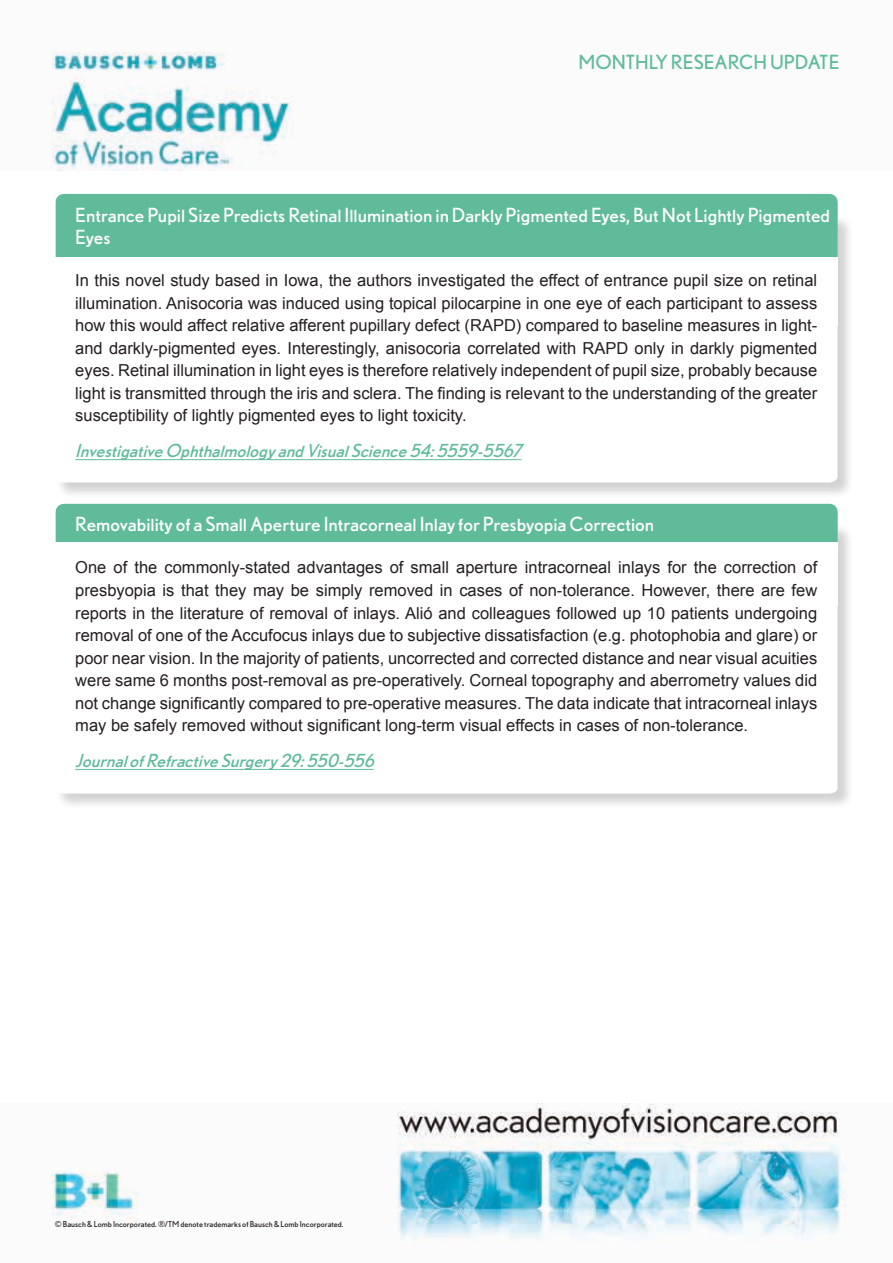
<style>
.page{position:relative;width:893px;height:1263px;background:#fff}
.page>*{position:absolute;margin:0;border:0;box-sizing:border-box;transform-origin:0 0}
.t1{font:19.5px/22.5px "Nobel BL";color:#fff}
.t2{font:19.5px "Nobel BL";color:#5fbb9a}
.t3{font:italic 18px "Nobel BL";color:#5fbb9a}
.t4{font:16.5px/22.5px "Arial";color:#231f20;text-align:justify}
.t5{font:8.25px "Nobel BL";color:#231f20}
</style>
<div class="page">
<img style="left:51px;top:1136px;width:796px;height:105px">
<img style="left:51px;top:51px;width:243px;height:120px">
<svg style="left:397px;top:1103px;width:441px;height:33px;fill:#f5f4f5"></svg>
<div style="left:56px;top:523px;width:798px;height:287px;background:#231f20;opacity:.2"></div>
<svg style="left:55px;top:522px;width:782px;height:271px"></svg>
<div style="left:56px;top:504px;width:782px;height:82px;background:#5fbb9a;border-radius:9px"></div>
<div style="left:51px;top:542px;width:787px;height:63px;background:#fff"></div>
<hr style="left:75px;top:769px;width:299px;height:1px;background:#5fbb9a">
<div style="left:56px;top:214px;width:798px;height:285px;background:#231f20;opacity:.2"></div>
<svg style="left:55px;top:214px;width:782px;height:268px"></svg>
<div style="left:56px;top:194px;width:782px;height:88px;background:#5fbb9a;border-radius:9px"></div>
<div style="left:51px;top:257px;width:787px;height:68px;background:#fff"></div>
<hr style="left:75px;top:459px;width:446px;height:1px;background:#5fbb9a">
<p class="t2" style="left:578px;top:51px;width:262px">MONTHLY RESEARCH UPDATE</p>
<p class="t1" style="left:75px;top:203px;width:756px">Entrance Pupil Size Predicts Retinal Illumination in Darkly Pigmented Eyes, But Not Lightly Pigmented<br>Eyes</p>
<p class="t4" style="left:75px;top:269px;width:743px">In this novel study based in Iowa, the authors investigated the effect of entrance pupil size on retinal illumination. Anisocoria was induced using topical pilocarpine in one eye of each participant to assess how this would affect relative afferent pupillary defect (RAPD) compared to baseline measures in light&shy;and darkly-pigmented eyes. Interestingly, anisocoria correlated with RAPD only in darkly pigmented eyes. Retinal illumination in light eyes is therefore relatively independent of pupil size, probably because light is transmitted through the iris and sclera. The finding is relevant to the understanding of the greater susceptibility of lightly pigmented eyes to light toxicity.</p>
<p class="t3" style="left:75px;top:440px;width:453px">InvestigativeOphthalmologyandVisualScience54:5559-5567</p>
<p class="t1" style="left:75px;top:512px;width:580px">Removability of a Small Aperture Intracorneal Inlay for Presbyopia Correction</p>
<p class="t4" style="left:75px;top:557px;width:743px">One of the commonly-stated advantages of small aperture intracorneal inlays for the correction of presbyopia is that they may be simply removed in cases of non-tolerance. However, there are few reports in the literature of removal of inlays. Alió and colleagues followed up 10 patients undergoing removal of one of the Accufocus inlays due to subjective dissatisfaction (e.g. photophobia and glare) or poor near vision. In the majority of patients, uncorrected and corrected distance and near visual acuities were same 6 months post-removal as pre-operatively. Corneal topography and aberrometry values did not change significantly compared to pre-operative measures. The data indicate that intracorneal inlays may be safely removed without significant long-term visual effects in cases of non-tolerance.</p>
<p class="t3" style="left:75px;top:750px;width:305px">JournalofRefractiveSurgery29:550-556</p>
<p class="t5" style="left:55px;top:1219px;width:290px">© Bausch &amp; Lomb Incorporated. ®/TM denote trademarks of Bausch &amp; Lomb Incorporated.</p>
</div>
